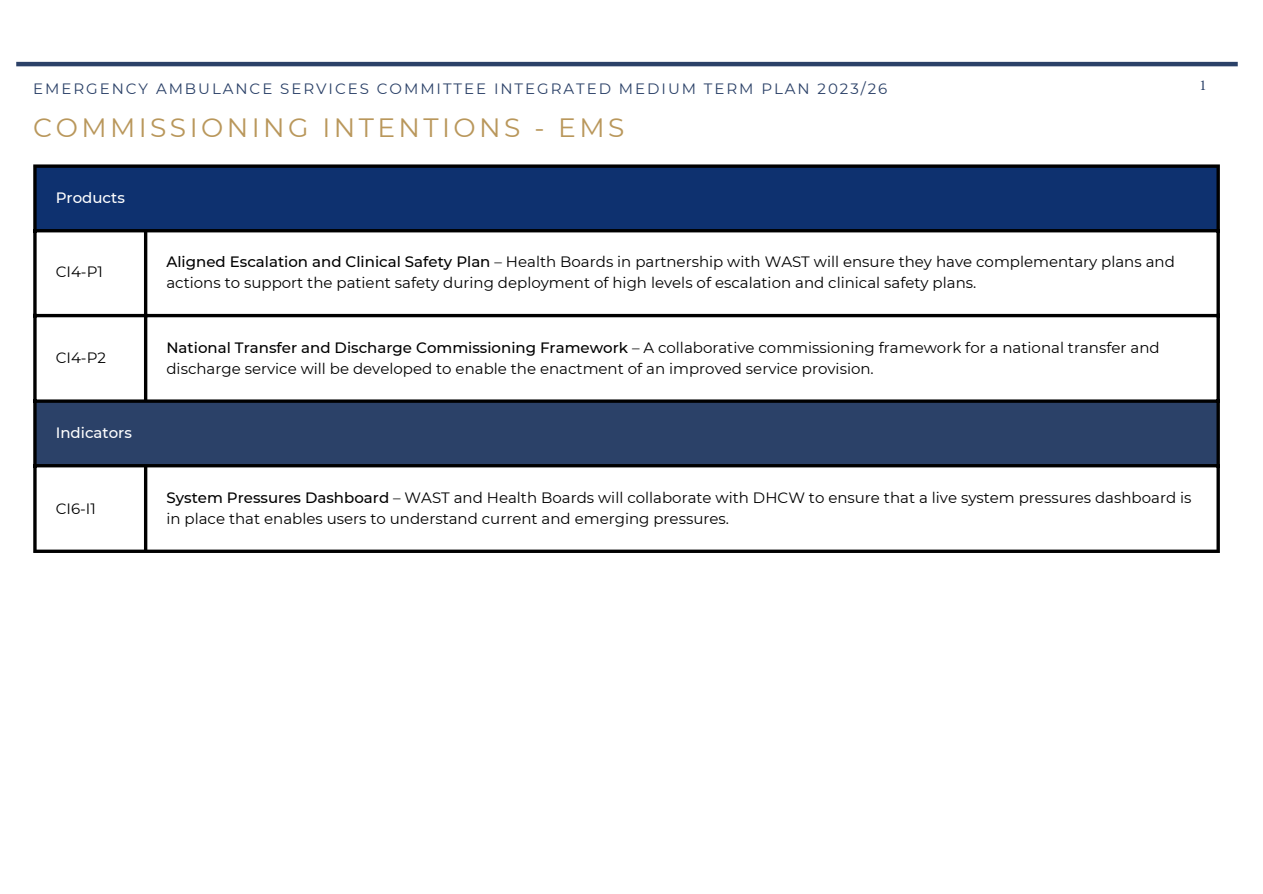
<style>
.page{position:relative;width:1263px;height:894px;background:#fff}
.page>*{position:absolute;margin:0;border:0;box-sizing:border-box;transform-origin:0 0}
.t1{font:26.55px "Montserrat";letter-spacing:.13em;color:#b9975b}
.t2{font:15px/20.2px "Montserrat";color:#000}
.t3{font:15px "Montserrat";letter-spacing:.13em;color:#2b4168}
.t4{font:500 15px "Montserrat";color:#fff}
.t5{font:15px "Minion Pro";color:#2b4168}
.s1{font-weight:500}
</style>
<div class="page">
<hr style="left:16px;top:62px;width:1222px;height:4px;background:#2b4168">
<div style="left:35px;top:166px;width:1183px;height:65px;background:#0e316f"></div>
<div style="left:35px;top:401px;width:1183px;height:65px;background:#2b4168"></div>
<svg style="left:33px;top:168px;width:4px;height:381px"></svg>
<hr style="left:144px;top:232px;width:3px;height:167px;background:#000">
<hr style="left:144px;top:467px;width:3px;height:82px;background:#000">
<svg style="left:1216px;top:168px;width:4px;height:381px"></svg>
<svg style="left:33px;top:164px;width:1187px;height:4px;background:#1d1e21"></svg>
<hr style="left:33px;top:229px;width:1187px;height:3px;background:#000">
<hr style="left:33px;top:314px;width:1187px;height:3px;background:#000">
<hr style="left:33px;top:399px;width:1187px;height:3px;background:#000">
<hr style="left:33px;top:464px;width:1187px;height:3px;background:#000">
<svg style="left:33px;top:549px;width:1187px;height:4px;background:#272727"></svg>
<p class="t3" style="left:33px;top:79px;width:856px">EMERGENCY AMBULANCE SERVICES COMMITTEE INTEGRATED MEDIUM TERM PLAN 2023/26</p>
<p class="t5" style="left:1199px;top:75px;width:9px">1</p>
<h1 class="t1" style="left:33px;top:111px;width:593px">COMMISSIONING INTENTIONS - EMS</h1>
<p class="t4" style="left:56px;top:188px;width:71px">Products</p>
<p class="t2" style="left:56px;top:262px;width:49px">CI4-P1</p>
<p class="t2" style="left:166px;top:252px;width:1010px"><span class="s1">Aligned Escalation and Clinical Safety Plan</span> – Health Boards in partnership with WAST will ensure they have complementary plans and actions to support the patient safety during deployment of high levels of escalation and clinical safety plans.</p>
<p class="t2" style="left:56px;top:348px;width:52px">CI4-P2</p>
<p class="t2" style="left:166px;top:338px;width:995px"><span class="s1">National Transfer and Discharge Commissioning Framework</span> – A collaborative commissioning framework for a national transfer and discharge service will be developed to enable the enactment of an improved service provision.</p>
<p class="t4" style="left:56px;top:423px;width:78px">Indicators</p>
<p class="t2" style="left:56px;top:498px;width:42px">CI6-I1</p>
<p class="t2" style="left:166px;top:488px;width:1026px"><span class="s1">System Pressures Dashboard</span> – WAST and Health Boards will collaborate with DHCW to ensure that a live system pressures dashboard is in place that enables users to understand current and emerging pressures.</p>
</div>
